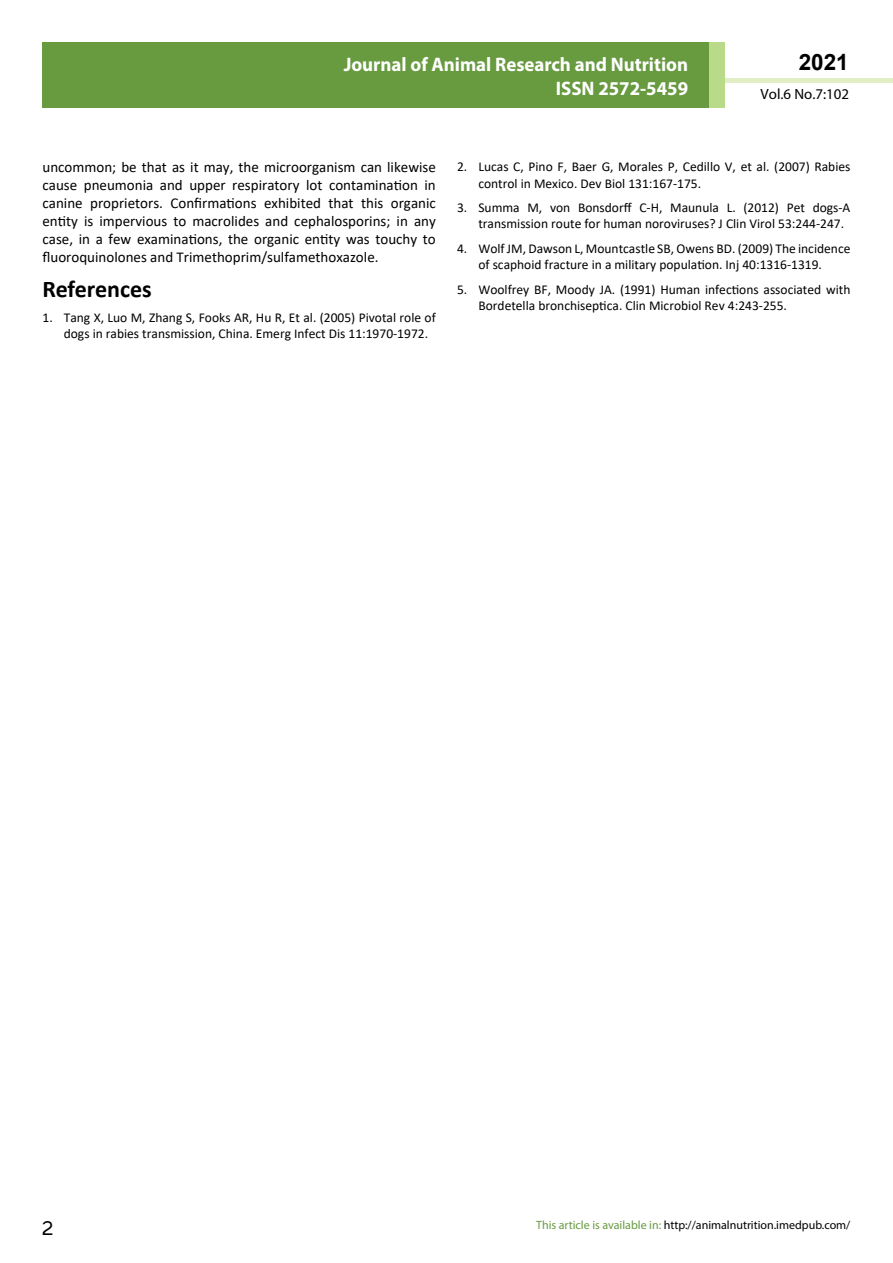
<style>
.page{position:relative;width:893px;height:1263px;background:#fff}
.page>*{position:absolute;margin:0;border:0;box-sizing:border-box;transform-origin:0 0}
.t1{font:25.5px "Tunga";color:#000}
.t2{font:700 24px "Calibri";color:#000}
.t3{font:700 22.5px "Arial";color:#000}
.t4{font:700 19.65px/23.5px "Myriad Pro";color:#fff;text-align:right;scale:.96 1}
.t5{font:700 18px/21.6px "Myriad Pro";color:#fff;text-align:right;scale:.96 1}
.t6{font:15px/18px "Calibri";color:#000;text-align:justify}
.t7{font:14.85px "Myriad Pro";color:#000}
.t8{font:13.5px/16.2px "Calibri";color:#000}
.t9{font:12px "Myriad Pro";color:#000}
.s1{color:#689a40}
</style>
<div class="page">
<hr style="left:725px;top:78px;width:168px;height:4px;background:#e1eec5">
<div style="left:43px;top:42px;width:666px;height:66px;background:#689a40"></div>
<div style="left:709px;top:42px;width:16px;height:66px;background:#b9da89"></div>
<h3 class="t5" style="left:517px;top:53px;width:198px">ARCHIVOS DE MEDICINA<br>ISSN 1698-9465</h3>
<h3 class="t3" style="left:799px;top:46px;width:52px">2021</h3>
<h3 class="t4" style="left:344px;top:52px;width:360px">Journal of Animal Research and Nutrition<br>ISSN 2572-5459</h3>
<p class="t7" style="left:761px;top:84px;width:90px">Vol.6 No.7:102</p>
<p class="t6" style="left:43px;top:158px;width:395px">uncommon; be that as it may, the microorganism can likewise cause pneumonia and upper respiratory lot contamination in canine proprietors. Confirmations exhibited that this organic entity is impervious to macrolides and cephalosporins; in any case, in a few examinations, the organic entity was touchy to fluoroquinolones and Trimethoprim/sulfamethoxazole.</p>
<h2 class="t2" style="left:43px;top:272px;width:111px">References</h2>
<p class="t8" style="left:64px;top:309px;width:374px;text-indent:-21px">1. Tang X, Luo M, Zhang S, Fooks AR, Hu R, Et al. (2005) Pivotal role of dogs in rabies transmission, China. Emerg Infect Dis 11:1970-1972.</p>
<p class="t8" style="left:478px;top:158px;width:374px;text-indent:-21px">2. Lucas C, Pino F, Baer G, Morales P, Cedillo V, et al. (2007) Rabies control in Mexico. Dev Biol 131:167-175.</p>
<p class="t8" style="left:478px;top:199px;width:374px;text-indent:-21px">3. Summa M, von Bonsdorff C-H, Maunula L. (2012) Pet dogs-A transmission route for human noroviruses? J Clin Virol 53:244-247.</p>
<p class="t8" style="left:457px;top:240px;width:395px;text-align:center">4. Wolf JM, Dawson L, Mountcastle SB, Owens BD. (2009) The incidence of scaphoid fracture in a military population. Inj 40:1316-1319.</p>
<p class="t8" style="left:478px;top:281px;width:374px;text-indent:-21px">5. Woolfrey BF, Moody JA. (1991) Human infections associated with<br>Bordetella bronchiseptica. Clin Microbiol Rev 4:243-255.</p>
<h1 class="t1" style="left:42px;top:1211px;width:13px">2</h1>
<p class="t9" style="left:536px;top:1218px;width:316px"><span class="s1">This article is available in:</span> http://animalnutrition.imedpub.com/</p>
</div>
